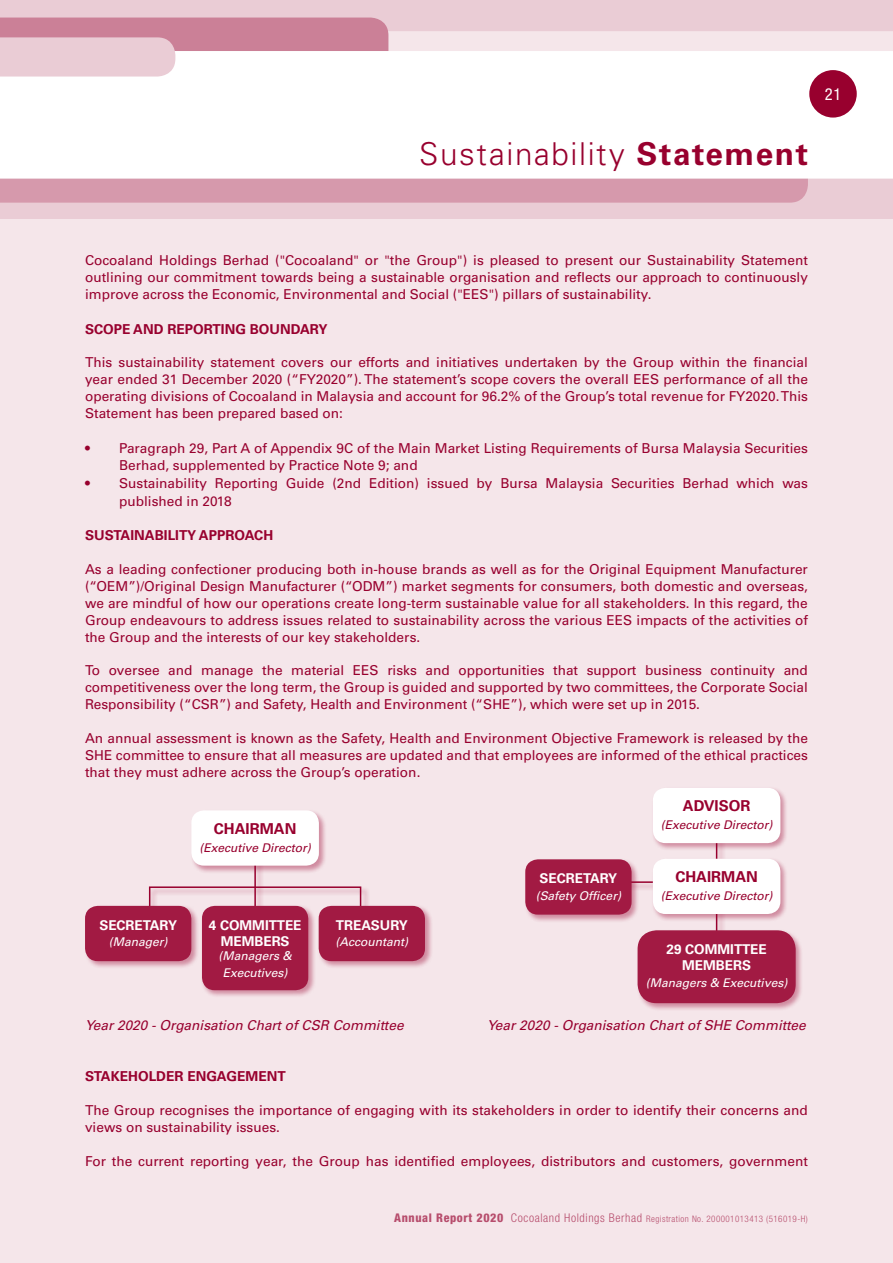
<style>
.page{position:relative;width:893px;height:1263px;background:#f5e6ea}
.page>*{position:absolute;margin:0;border:0;box-sizing:border-box;transform-origin:0 0}
.t1{font:300 31.5px "Univers";letter-spacing:.05em;color:#98002e}
.t2{font:condensed 16.5px "Helvetica Neue";color:#fff}
.t3{font:700 15px "Univers";color:#98002e}
.t4{font:13.65px/16.8px "Univers";color:#98002e;text-align:justify}
.t5{font:italic 13.65px "Univers";color:#98002e}
.t6{font:700 13.65px "Univers";color:#98002e}
.t7{font:700 13.5px/16.2px "Univers";color:#fff;text-align:center}
.t8{font:italic 12px/16.4px "Univers";color:#fff;text-align:center}
.t9{font:italic 12px "Univers";color:#98002e}
.t10{font:300 condensed 9px "Helvetica Neue";letter-spacing:.05em;color:#b74d6d}
.s1{font-weight:700}
.s2{font-weight:800;font-size:12px}
.s3{font-size:12px}
</style>
<div class="page">
<div style="left:0;top:0;width:893px;height:219px;background:#eaccd5"></div>
<div style="left:0;top:179px;width:808px;height:24px;background:#d699ac"></div>
<div style="left:388px;top:31px;width:505px;height:20px;background:#f5e6ea"></div>
<div style="left:388px;top:51px;width:505px;height:128px;background:#fff"></div>
<div style="left:809px;top:70px;width:48px;height:48px;background:#98002e;border-radius:50%"></div>
<svg style="left:0;top:18px;width:388px;height:161px"></svg>
<div style="left:148px;top:886px;width:222px;height:56px;background:#98002e;opacity:.4"></div>
<div style="left:149px;top:886px;width:212px;height:48px;border:2px solid #98002e"></div>
<div style="left:254px;top:849px;width:11px;height:93px;background:#98002e;opacity:.4"></div>
<hr style="left:254px;top:849px;width:2px;height:84px;background:#98002e">
<div style="left:190px;top:809px;width:137px;height:65px;background:#98002e;opacity:.4"></div>
<div style="left:191px;top:810px;width:128px;height:56px;background:#fff;border-radius:13px"></div>
<div style="left:201px;top:904px;width:115px;height:94px;background:#98002e;opacity:.4"></div>
<div style="left:202px;top:906px;width:106px;height:84px;background:#a21a43;border-radius:13px"></div>
<div style="left:84px;top:904px;width:115px;height:65px;background:#98002e;opacity:.4"></div>
<div style="left:85px;top:906px;width:106px;height:55px;background:#a21a43;border-radius:13px"></div>
<div style="left:317px;top:904px;width:116px;height:65px;background:#98002e;opacity:.4"></div>
<div style="left:319px;top:906px;width:106px;height:55px;background:#a21a43;border-radius:13px"></div>
<div style="left:585px;top:881px;width:123px;height:11px;background:#98002e;opacity:.4"></div>
<hr style="left:585px;top:881px;width:114px;height:2px;background:#98002e">
<div style="left:715px;top:826px;width:11px;height:122px;background:#98002e;opacity:.4"></div>
<hr style="left:716px;top:826px;width:1px;height:114px;background:#98002e">
<div style="left:524px;top:858px;width:116px;height:65px;background:#98002e;opacity:.4"></div>
<div style="left:525px;top:859px;width:107px;height:56px;background:#a21a43;border-radius:13px"></div>
<div style="left:651px;top:786px;width:137px;height:65px;background:#98002e;opacity:.4"></div>
<div style="left:653px;top:788px;width:127px;height:55px;background:#fff;border-radius:13px"></div>
<div style="left:651px;top:857px;width:137px;height:65px;background:#98002e;opacity:.4"></div>
<div style="left:653px;top:859px;width:127px;height:55px;background:#fff;border-radius:13px"></div>
<div style="left:636px;top:929px;width:168px;height:82px;background:#98002e;opacity:.4"></div>
<div style="left:638px;top:930px;width:158px;height:73px;background:#a21a43;border-radius:19px"></div>
<h1 class="t1" style="left:419px;top:135px;width:390px">Sustainability <span class="s1">Statement</span></h1>
<p class="t2" style="left:825px;top:85px;width:18px">21</p>
<p class="t4" style="left:85px;top:252px;width:724px">Cocoaland Holdings Berhad ("Cocoaland" or "the Group") is pleased to present our Sustainability Statement outlining our commitment towards being a sustainable organisation and reflects our approach to continuously improve across the Economic, Environmental and Social ("EES") pillars of sustainability.</p>
<p class="t6" style="left:85px;top:321px;width:244px">SCOPE AND REPORTING BOUNDARY</p>
<p class="t4" style="left:85px;top:354px;width:724px">This sustainability statement covers our efforts and initiatives undertaken by the Group within the financial year ended 31 December 2020 (“FY2020”). The statement’s scope covers the overall EES performance of all the operating divisions of Cocoaland in Malaysia and account for 96.2% of the Group’s total revenue for FY2020. This Statement has been prepared based on:</p>
<p class="t4" style="left:119px;top:439px;width:690px;line-height:17.7px;text-indent:-34px">• Paragraph 29, Part A of Appendix 9C of the Main Market Listing Requirements of Bursa Malaysia Securities<br>Berhad, supplemented by Practice Note 9; and</p>
<p class="t4" style="left:119px;top:474px;width:690px;line-height:17.7px;text-indent:-34px">• Sustainability Reporting Guide (2nd Edition) issued by Bursa Malaysia Securities Berhad which was published in 2018</p>
<p class="t6" style="left:85px;top:528px;width:190px">SUSTAINABILITY APPROACH</p>
<p class="t4" style="left:85px;top:561px;width:724px">As a leading confectioner producing both in-house brands as well as for the Original Equipment Manufacturer (“OEM”)/Original Design Manufacturer (“ODM”) market segments for consumers, both domestic and overseas, we are mindful of how our operations create long-term sustainable value for all stakeholders. In this regard, the Group endeavours to address issues related to sustainability across the various EES impacts of the activities of the Group and the interests of our key stakeholders.</p>
<p class="t4" style="left:85px;top:662px;width:724px">To oversee and manage the material EES risks and opportunities that support business continuity and competitiveness over the long term, the Group is guided and supported by two committees, the Corporate Social Responsibility (“CSR”) and Safety, Health and Environment (“SHE”), which were set up in 2015.</p>
<p class="t4" style="left:85px;top:730px;width:724px">An annual assessment is known as the Safety, Health and Environment Objective Framework is released by the SHE committee to ensure that all measures are updated and that employees are informed of the ethical practices that they must adhere across the Group’s operation.</p>
<p class="t3" style="left:214px;top:820px;width:84px">CHAIRMAN</p>
<p class="t9" style="left:199px;top:840px;width:113px">(Executive Director)</p>
<p class="t7" style="left:99px;top:917px;width:79px">SECRETARY</p>
<p class="t8" style="left:109px;top:934px;width:60px">(Manager)</p>
<p class="t7" style="left:209px;top:917px;width:94px">4 COMMITTEE<br>MEMBERS</p>
<p class="t8" style="left:218px;top:948px;width:75px">(Managers &amp;<br>Executives)</p>
<p class="t7" style="left:336px;top:917px;width:73px">TREASURY</p>
<p class="t8" style="left:335px;top:934px;width:74px">(Accountant)</p>
<p class="t7" style="left:540px;top:870px;width:79px">SECRETARY</p>
<p class="t8" style="left:536px;top:887px;width:87px">(Safety Officer)</p>
<p class="t3" style="left:683px;top:797px;width:69px">ADVISOR</p>
<p class="t9" style="left:661px;top:818px;width:113px">(Executive Director)</p>
<p class="t3" style="left:675px;top:868px;width:84px">CHAIRMAN</p>
<p class="t9" style="left:661px;top:889px;width:113px">(Executive Director)</p>
<p class="t7" style="left:666px;top:941px;width:102px">29 COMMITTEE<br>MEMBERS</p>
<p class="t8" style="left:646px;top:974px;width:143px">(Managers &amp; Executives)</p>
<p class="t5" style="left:85px;top:1017px;width:320px">Year 2020 - Organisation Chart of CSR Committee</p>
<p class="t5" style="left:487px;top:1017px;width:320px">Year 2020 - Organisation Chart of SHE Committee</p>
<p class="t6" style="left:85px;top:1068px;width:202px">STAKEHOLDER ENGAGEMENT</p>
<p class="t4" style="left:85px;top:1102px;width:724px">The Group recognises the importance of engaging with its stakeholders in order to identify their concerns and views on sustainability issues.</p>
<p class="t4" style="left:85px;top:1152px;width:724px">For the current reporting year, the Group has identified employees, distributors and customers, government</p>
<p class="t10" style="left:394px;top:1214px;width:415px"><span class="s2">Annual Report 2020</span> <span class="s3">Cocoaland Holdings Berhad</span> Registration No. 200001013413 (516019-H)</p>
</div>
